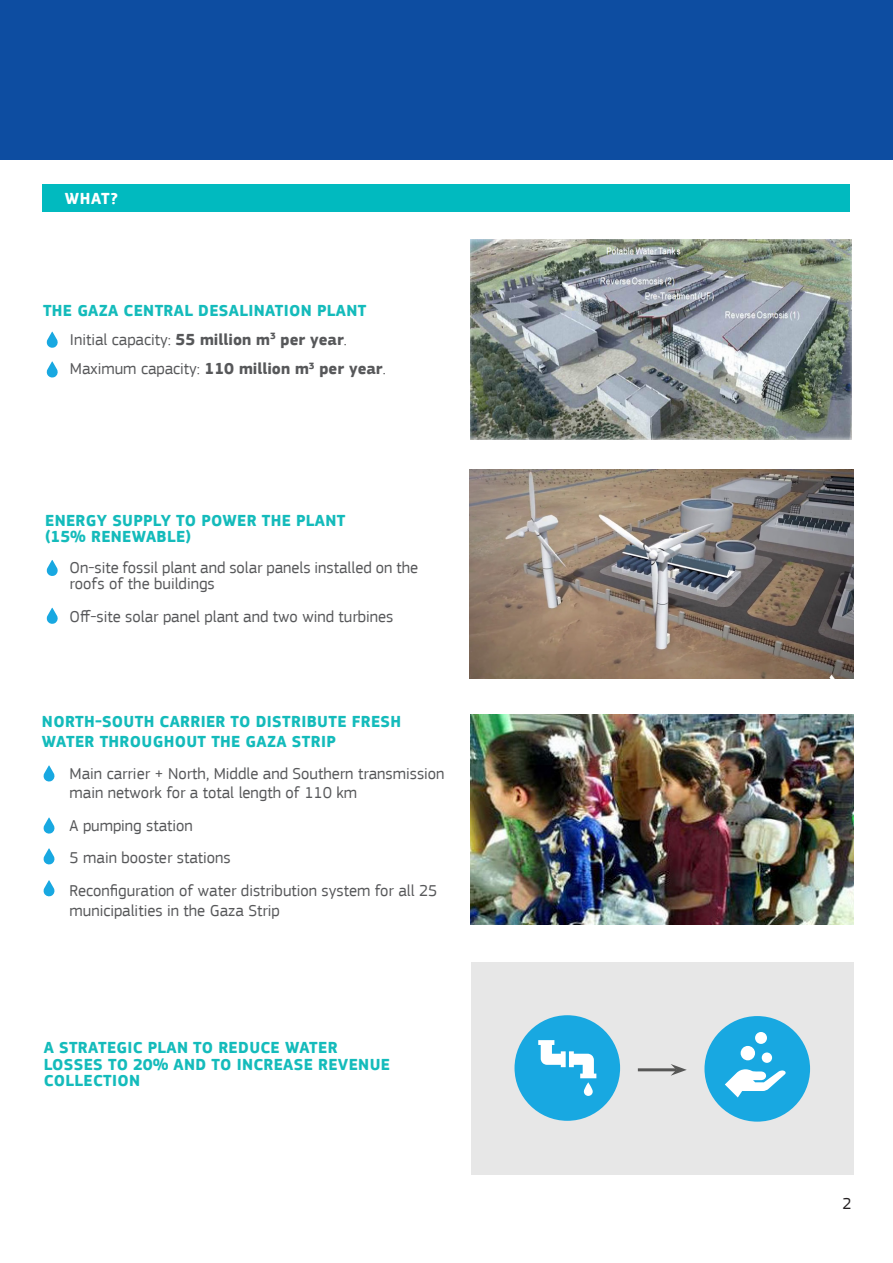
<style>
.page{position:relative;width:893px;height:1263px;background:#fff}
.page>*{position:absolute;margin:0;border:0;box-sizing:border-box;transform-origin:0 0}
.t1{font:16.5px/32.5px "EC Square Sans Pro";color:#57585a}
.t2{font:700 16.5px/16.5px "EC Square Sans Pro";letter-spacing:.02em;color:#14bbbb}
.t3{font:700 16.5px/29.2px "EC Square Sans Pro";letter-spacing:.02em;color:#57585a}
.t4{font:700 16.5px "EC Square Sans Pro";color:#fff}
.t5{font:16.5px "EC Square Sans Pro";color:#231f20}
.s1{color:#14bbbb}
.s2{font-weight:400}
</style>
<div class="page">
<div style="left:0;top:0;width:893px;height:160px;background:#0d4da1"></div>
<div style="left:471px;top:962px;width:383px;height:212px;background:#e7e7e7"></div>
<img style="left:470px;top:470px;width:384px;height:208px">
<svg style="left:43px;top:765px;width:12px;height:17px"></svg>
<svg style="left:43px;top:817px;width:12px;height:17px"></svg>
<svg style="left:43px;top:848px;width:12px;height:17px"></svg>
<svg style="left:43px;top:880px;width:12px;height:17px"></svg>
<svg style="left:46px;top:560px;width:12px;height:16px"></svg>
<svg style="left:46px;top:608px;width:12px;height:16px"></svg>
<img style="left:471px;top:714px;width:383px;height:211px">
<hr style="left:638px;top:1068px;width:38px;height:3px;background:#575756">
<svg style="left:671px;top:1064px;width:16px;height:12px"></svg>
<div style="left:514px;top:1015px;width:106px;height:106px;background:#18a8e1;border-radius:50%"></div>
<svg style="left:538px;top:1040px;width:58px;height:56px"></svg>
<div style="left:704px;top:1016px;width:106px;height:105px;background:#18a8e1;border-radius:50%"></div>
<div style="left:741px;top:1046px;width:14px;height:14px;background:#fff;border-radius:50%"></div>
<div style="left:755px;top:1032px;width:12px;height:12px;background:#fff;border-radius:50%"></div>
<div style="left:762px;top:1052px;width:10px;height:11px;background:#fff;border-radius:50%"></div>
<svg style="left:725px;top:1069px;width:61px;height:28px"></svg>
<div style="left:43px;top:184px;width:807px;height:28px;background:#01babf"></div>
<img style="left:471px;top:239px;width:380px;height:200px">
<svg style="left:46px;top:332px;width:12px;height:16px"></svg>
<svg style="left:46px;top:361px;width:12px;height:17px"></svg>
<p class="t4" style="left:65px;top:188px;width:55px">WHAT?</p>
<p class="t3" style="left:70px;top:296px;width:317px;text-indent:-27px"><span class="s1">THE GAZA CENTRAL DESALINATION PLANT<br></span><span class="s2">Initial capacity:</span> 55 million m<sup>3</sup> per year<span class="s2">.<br>Maximum capacity:</span> 110 million m<sup>3</sup> per year<span class="s2">.</span></p>
<p class="t2" style="left:45px;top:513px;width:302px">ENERGY SUPPLY TO POWER THE PLANT (15% RENEWABLE)</p>
<p class="t1" style="left:70px;top:559px;width:350px;line-height:16.5px">On-site fossil plant and solar panels installed on the roofs of the buildings</p>
<p class="t1" style="left:70px;top:600px;width:325px">Off-site solar panel plant and two wind turbines</p>
<p class="t2" style="left:42px;top:712px;width:361px;line-height:19.8px">NORTH-SOUTH CARRIER TO DISTRIBUTE FRESH<br>WATER THROUGHOUT THE GAZA STRIP</p>
<p class="t1" style="left:70px;top:763px;width:377px;line-height:19.8px">Main carrier + North, Middle and Southern transmission main network for a total length of 110 km</p>
<p class="t1" style="left:70px;top:809px;width:369px">A pumping station<br>5 main booster stations<br>Reconfiguration of water distribution system for all 25</p>
<p class="t1" style="left:70px;top:894px;width:212px">municipalities in the Gaza Strip</p>
<p class="t2" style="left:44px;top:1040px;width:348px">A STRATEGIC PLAN TO REDUCE WATER<br>LOSSES TO 20% AND TO INCREASE REVENUE<br>COLLECTION</p>
<p class="t5" style="left:842px;top:1194px;width:11px">2</p>
</div>
